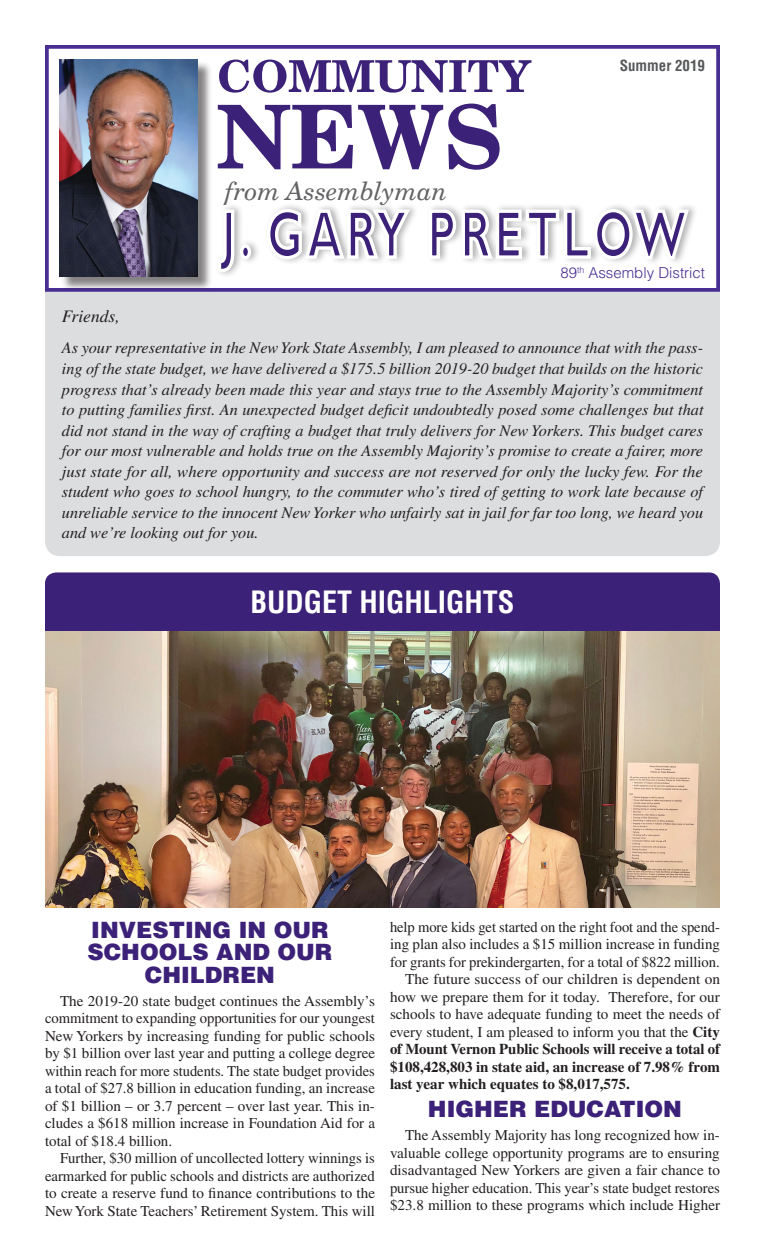
<style>
.page{position:relative;width:765px;height:1260px;background:#fff}
.page>*{position:absolute;margin:0;border:0;box-sizing:border-box;transform-origin:0 0}
.t1{font:700 condensed 30px "Helvetica";color:#fff}
.t2{font:italic 25.25px "New Century Schlbk";color:#636366}
.t3{font:900 22.5px/22.5px "Helvetica";color:#3c2179;text-align:center}
.t4{font:italic 17.5px "Times";color:#231f20}
.t5{font:italic 16.25px/20.5px "Times";color:#231f20;text-align:justify}
.t6{font:15px/17.5px "Times";color:#231f20;text-align:justify}
.t7{font:700 15px "Times";color:#231f20}
.t8{font:300 15px "Helvetica";color:#482e92}
.t9{font:700 condensed 15px "Helvetica";color:#57585a}
.s1{font-weight:700}
</style>
<div class="page">
<div style="left:45px;top:572px;width:675px;height:59px;background:#3c2179"></div>
<div style="left:45px;top:292px;width:675px;height:264px;background:#dcdddf"></div>
<div style="left:45px;top:45px;width:675px;height:247px;background:#fff;border:4px solid #482e92"></div>
<svg style="left:218px;top:104px;width:282px;height:66px"></svg>
<svg style="left:219px;top:60px;width:313px;height:33px"></svg>
<div style="left:215px;top:203px;width:483px;height:75px;background:#231f20;opacity:.34"></div>
<svg style="left:216px;top:207px;width:475px;height:66px"></svg>
<div style="left:60px;top:61px;width:153px;height:231px;background:#231f20;opacity:.56"></div>
<img style="left:59px;top:60px;width:139px;height:217px">
<img style="left:45px;top:632px;width:675px;height:275px">
<h2 class="t2" style="left:225px;top:176px;width:224px">from Assemblyman</h2>
<p class="t9" style="left:620px;top:56px;width:87px">Summer 2019</p>
<p class="t8" style="left:560px;top:264px;width:146px">89<sup>th</sup> Assembly District</p>
<p class="t4" style="left:62px;top:306px;width:59px">Friends,</p>
<p class="t5" style="left:62px;top:338px;width:643px">As your representative in the New York State Assembly, I am pleased to announce that with the pass&shy;ing of the state budget, we have delivered a $175.5 billion 2019-20 budget that builds on the historic progress that’s already been made this year and stays true to the Assembly Majority’s commitment to putting families first. An unexpected budget deficit undoubtedly posed some challenges but that did not stand in the way of crafting a budget that truly delivers for New Yorkers. This budget cares for our most vulnerable and holds true on the Assembly Majority’s promise to create a fairer, more just state for all, where opportunity and success are not reserved for only the lucky few. For the student who goes to school hungry, to the commuter who’s tired of getting to work late because of unreliable service to the innocent New Yorker who unfairly sat in jail for far too long, we heard you and we’re looking out for you.</p>
<h1 class="t1" style="left:250px;top:584px;width:266px">BUDGET HIGHLIGHTS</h1>
<h3 class="t3" style="left:88px;top:918px;width:246px">INVESTING IN OUR<br>SCHOOLS AND OUR<br>CHILDREN</h3>
<p class="t6" style="left:45px;top:992px;width:332px;text-indent:15px">The 2019-20 state budget continues the Assembly’s commitment to expanding opportunities for our youngest New Yorkers by increasing funding for public schools by $1 billion over last year and putting a college degree within reach for more students. The state budget provides a total of $27.8 billion in education funding, an increase of $1 billion – or 3.7 percent – over last year. This in&shy;cludes a $618 million increase in Foundation Aid for a total of $18.4 billion.</p>
<p class="t6" style="left:45px;top:1150px;width:332px;text-indent:15px">Further, $30 million of uncollected lottery winnings is earmarked for public schools and districts are authorized to create a reserve fund to finance contributions to the New York State Teachers’ Retirement System. This will</p>
<p class="t6" style="left:390px;top:918px;width:331px">help more kids get started on the right foot and the spend-</p>
<p class="t6" style="left:390px;top:935px;width:332px">ing plan also includes a $15 million increase in funding</p>
<p class="t6" style="left:390px;top:953px;width:331px">for grants for prekindergarten, for a total of $822 million.</p>
<p class="t6" style="left:405px;top:970px;width:317px">The future success of our children is dependent on</p>
<p class="t6" style="left:390px;top:988px;width:331px">how we prepare them for it today. Therefore, for our</p>
<p class="t6" style="left:390px;top:1005px;width:332px">schools to have adequate funding to meet the needs of</p>
<p class="t6" style="left:390px;top:1023px;width:331px">every student, I am pleased to inform you that the <span class="s1">City</span></p>
<p class="t7" style="left:390px;top:1040px;width:332px">of Mount Vernon Public Schools will receive a total of</p>
<p class="t7" style="left:390px;top:1058px;width:332px">$108,428,803 in state aid, an increase of 7.98% from</p>
<p class="t7" style="left:390px;top:1075px;width:241px">last year which equates to $8,017,575.</p>
<h3 class="t3" style="left:428px;top:1097px;width:256px">HIGHER EDUCATION</h3>
<p class="t6" style="left:390px;top:1126px;width:332px;text-indent:15px">The Assembly Majority has long recognized how in&shy;valuable college opportunity programs are to ensuring disadvantaged New Yorkers are given a fair chance to pursue higher education. This year’s state budget restores $23.8 million to these programs which include Higher</p>
</div>
